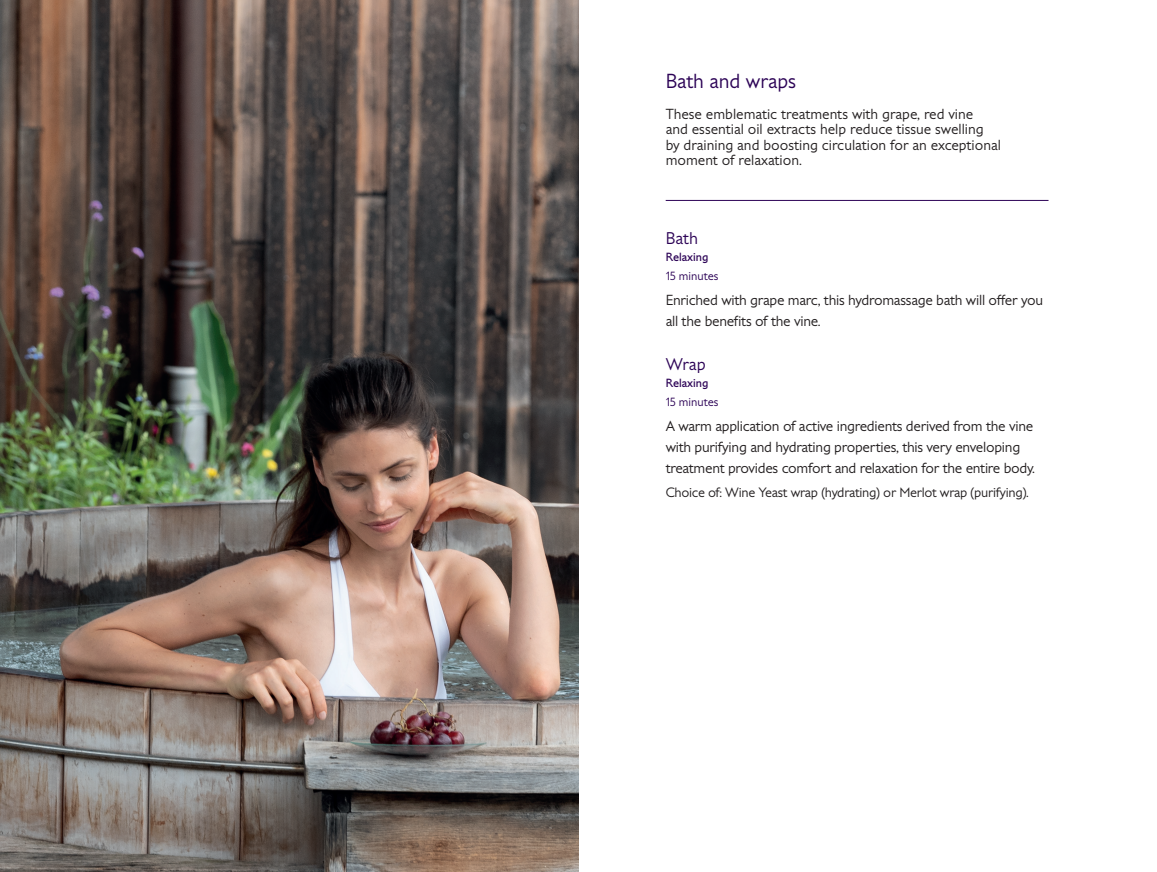
<style>
.page{position:relative;width:1157px;height:872px;background:#fff}
.page>*{position:absolute;margin:0;border:0;box-sizing:border-box;transform-origin:0 0}
.t1{font:18px "Caudalie";color:#2c0356}
.t2{font:15px "Caudalie";color:#2c0356}
.TXT_COURANT{font:12.9px/21px "Caudalie";letter-spacing:-.02em;color:#231f20}
.TXT_COURANT-2{font:12.9px/15.5px "Caudalie";color:#231f20}
.TXT_COURANT-3{font:12px "Caudalie";letter-spacing:-.02em;color:#231f20}
.DUREE{font:10.5px "Caudalie";color:#2c0356}
.DUREE-2{font:700 10.5px "Caudalie";color:#2c0356}
</style>
<div class="page">
<img style="left:0;top:0;width:578px;height:872px">
<hr style="left:665px;top:200px;width:383px;height:1px;background:#2c0356">
<p class="t1" style="left:665px;top:67px;width:132px">Bath and wraps</p>
<p class="TXT_COURANT-2" style="left:665px;top:105px;width:337px">These emblematic treatments with grape, red vine<br>and essential oil extracts help reduce tissue swelling by draining and boosting circulation for an exceptional moment of relaxation.</p>
<p class="t2" style="left:665px;top:227px;width:34px">Bath</p>
<p class="DUREE-2" style="left:665px;top:248px;width:44px">Relaxing</p>
<p class="DUREE" style="left:665px;top:268px;width:54px">15 minutes</p>
<p class="TXT_COURANT" style="left:665px;top:289px;width:379px">Enriched with grape marc, this hydromassage bath will offer you all the benefits of the vine.</p>
<p class="t2" style="left:665px;top:353px;width:42px">Wrap</p>
<p class="DUREE-2" style="left:665px;top:374px;width:44px">Relaxing</p>
<p class="DUREE" style="left:665px;top:394px;width:54px">15 minutes</p>
<p class="TXT_COURANT" style="left:665px;top:415px;width:371px">A warm application of active ingredients derived from the vine with purifying and hydrating properties, this very enveloping treatment provides comfort and relaxation for the entire body.</p>
<p class="TXT_COURANT-3" style="left:665px;top:483px;width:365px">Choice of: Wine Yeast wrap (hydrating) or Merlot wrap (purifying).</p>
</div>
